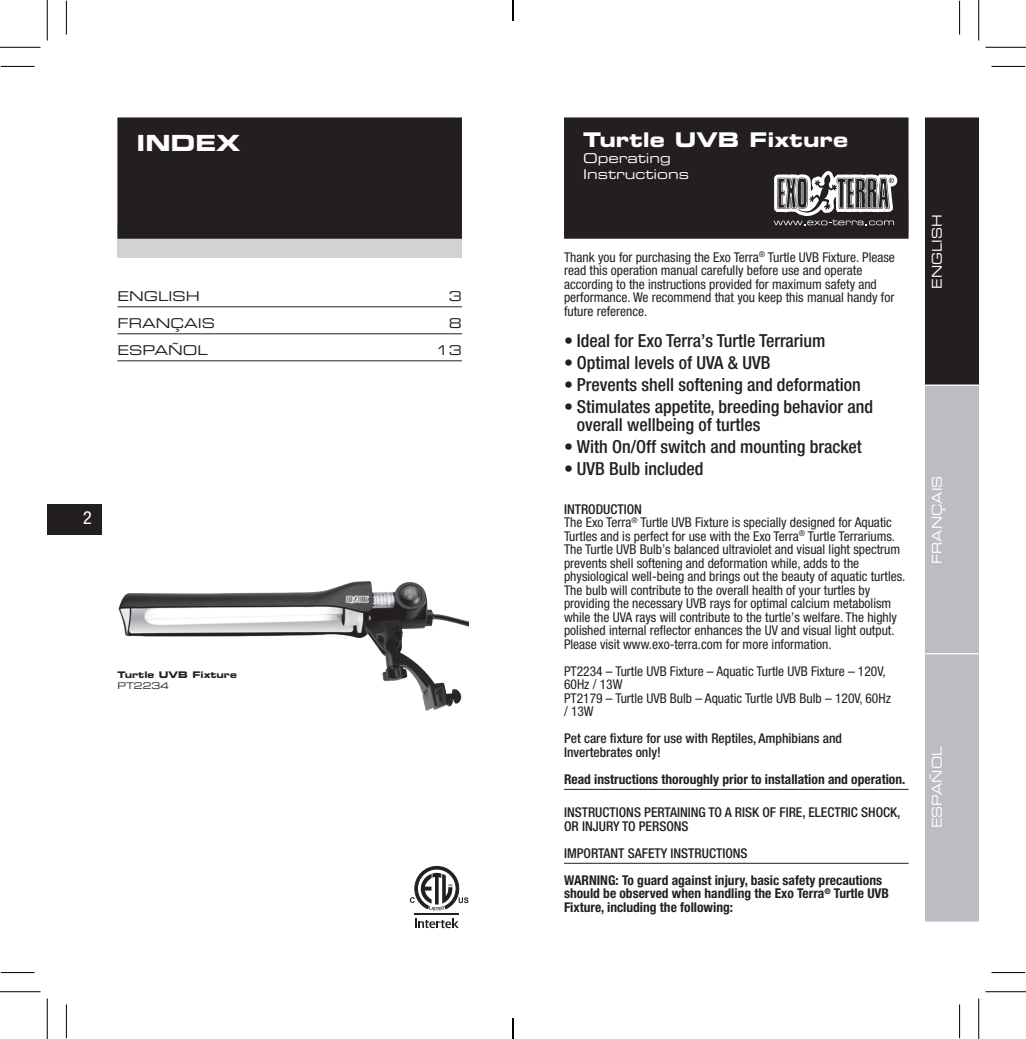
<style>
.page{position:relative;width:1026px;height:1039px;background:#fff}
.page>*{position:absolute;margin:0;border:0;box-sizing:border-box;transform-origin:0 0}
.t1{font:22.28px "Eurostile LT Std Bold Ex 2";color:#fff}
.t2{font:20.25px "Eurostile LT Std Bold Ex 2";color:#fff}
.t3{font:500 condensed 18px/18px "Helvetica Neue LT Pro";color:#231f20}
.t4{font:condensed 18px "Helvetica Neue LT Pro";color:#fff}
.t5{font:condensed 13.5px/13.5px "Helvetica Neue LT Pro";color:#231f20}
.t6{font:700 condensed 13.5px/13.5px "Helvetica Neue LT Std";color:#231f20}
.t7{font:500 condensed 13.5px/13.5px "Helvetica Neue LT Pro";color:#231f20}
.t8{font:13.5px "Eurostile LT Std Ex 2";color:#231f20}
.t9{font:13.5px "Eurostile LT Std Ex 2";color:#fff;scale:.9 1}
.t10{font:13.5px/16.2px "Eurostile LT Std Ex 2";color:#fff}
.t11{font:9.22px "Eurostile LT Std Bold Ex 2";color:#231f20}
.t12{font:9.22px "Eurostile LT Std Ex 2";color:#231f20}
.s1{font-weight:500}
</style>
<div class="page">
<div style="left:47px;top:504px;width:55px;height:31px;background:#231f20"></div>
<hr style="left:564px;top:789px;width:344px;height:1px;background:#231f20">
<hr style="left:564px;top:862px;width:344px;height:1px;background:#231f20">
<div style="left:565px;top:119px;width:342px;height:118px;background:#231f20"></div>
<div style="left:564px;top:117px;width:344px;height:122px;border:2px solid #231f20"></div>
<svg style="left:773px;top:171px;width:124px;height:54px"></svg>
<div style="left:117px;top:225px;width:345px;height:33px;background:#d1d2d4"></div>
<div style="left:119px;top:119px;width:342px;height:118px;background:#231f20"></div>
<div style="left:117px;top:117px;width:345px;height:122px;border:2px solid #231f20"></div>
<img style="left:118px;top:581px;width:350px;height:130px">
<hr style="left:117px;top:306px;width:345px;height:1px;background:#231f20">
<hr style="left:117px;top:333px;width:345px;height:1px;background:#231f20">
<hr style="left:117px;top:360px;width:345px;height:1px;background:#231f20">
<hr style="left:415px;top:913px;width:44px;height:1px;background:#231f20">
<svg style="left:415px;top:918px;width:44px;height:10px"></svg>
<svg style="left:410px;top:866px;width:58px;height:44px"></svg>
<svg style="left:924px;top:117px;width:54px;height:805px;background:#8d8d8f"></svg>
<hr style="left:1px;top:66px;width:33px;height:1px;background:#000">
<hr style="left:991px;top:66px;width:34px;height:1px;background:#000">
<hr style="left:1px;top:972px;width:33px;height:1px;background:#000">
<hr style="left:991px;top:972px;width:34px;height:1px;background:#000">
<hr style="left:66px;top:1px;width:1px;height:33px;background:#000">
<hr style="left:66px;top:1004px;width:1px;height:34px;background:#000">
<hr style="left:959px;top:1px;width:1px;height:33px;background:#000">
<hr style="left:959px;top:1004px;width:1px;height:34px;background:#000">
<hr style="left:0;top:47px;width:40px;height:1px;background:#000">
<hr style="left:985px;top:47px;width:41px;height:1px;background:#000">
<hr style="left:0;top:991px;width:40px;height:1px;background:#000">
<hr style="left:985px;top:991px;width:41px;height:1px;background:#000">
<hr style="left:47px;top:0;width:1px;height:41px;background:#000">
<hr style="left:47px;top:998px;width:1px;height:40px;background:#000">
<hr style="left:978px;top:0;width:1px;height:41px;background:#000">
<hr style="left:978px;top:998px;width:1px;height:40px;background:#000">
<svg style="left:512px;top:0;width:1px;height:21px"></svg>
<svg style="left:512px;top:1018px;width:1px;height:20px"></svg>
<h1 class="t1" style="left:137px;top:127px;width:105px">INDEX</h1>
<p class="t8" style="left:117px;top:287px;width:84px">ENGLISH</p>
<p class="t8" style="left:449px;top:287px;width:15px">3</p>
<p class="t8" style="left:117px;top:314px;width:99px">FRANÇAIS</p>
<p class="t8" style="left:449px;top:314px;width:15px">8</p>
<p class="t8" style="left:117px;top:341px;width:92px">ESPAÑOL</p>
<p class="t8" style="left:436px;top:341px;width:28px">13</p>
<h3 class="t4" style="left:83px;top:507px;width:10px">2</h3>
<p class="t11" style="left:117px;top:667px;width:121px">Turtle UVB Fixture</p>
<p class="t12" style="left:117px;top:679px;width:53px">PT2234</p>
<h2 class="t2" style="left:583px;top:125px;width:266px">Turtle UVB Fixture</h2>
<p class="t10" style="left:583px;top:150px;width:108px">Operating<br>Instructions</p>
<p class="t5" style="left:564px;top:250px;width:332px">Thank you for purchasing the Exo Terra<sup>®</sup> Turtle UVB Fixture. Please read this operation manual carefully before use and operate according to the instructions provided for maximum safety and performance. We recommend that you keep this manual handy for future reference.</p>
<h3 class="t3" style="left:564px;top:332px;width:263px">• Ideal for Exo Terra’s Turtle Terrarium</h3>
<h3 class="t3" style="left:564px;top:353px;width:208px">• Optimal levels of UVA &amp; UVB</h3>
<h3 class="t3" style="left:564px;top:375px;width:298px">• Prevents shell softening and deformation</h3>
<h3 class="t3" style="left:577px;top:397px;width:298px;text-indent:-13px">• Stimulates appetite, breeding behavior and overall wellbeing of turtles</h3>
<h3 class="t3" style="left:564px;top:437px;width:299px">• With On/Off switch and mounting bracket</h3>
<h3 class="t3" style="left:564px;top:459px;width:141px">• UVB Bulb included</h3>
<p class="t5" style="left:564px;top:502px;width:343px"><span class="s1">INTRODUCTION<br></span>The Exo Terra<sup>®</sup> Turtle UVB Fixture is specially designed for Aquatic Turtles and is perfect for use with the Exo Terra<sup>®</sup> Turtle Terrariums.<br>The Turtle UVB Bulb’s balanced ultraviolet and visual light spectrum prevents shell softening and deformation while, adds to the physiological well-being and brings out the beauty of aquatic turtles.<br>The bulb will contribute to the overall health of your turtles by providing the necessary UVB rays for optimal calcium metabolism while the UVA rays will contribute to the turtle’s welfare. The highly polished internal reflector enhances the UV and visual light output.<br>Please visit www.exo-terra.com for more information.</p>
<p class="t5" style="left:564px;top:664px;width:328px">PT2234 – Turtle UVB Fixture – Aquatic Turtle UVB Fixture – 120V, 60Hz / 13W<br>PT2179 – Turtle UVB Bulb – Aquatic Turtle UVB Bulb – 120V, 60Hz / 13W</p>
<p class="t7" style="left:564px;top:731px;width:279px">Pet care fixture for use with Reptiles, Amphibians and<br>Invertebrates only!</p>
<p class="t6" style="left:564px;top:772px;width:343px">Read instructions thoroughly prior to installation and operation.</p>
<p class="t7" style="left:564px;top:805px;width:338px">INSTRUCTIONS PERTAINING TO A RISK OF FIRE, ELECTRIC SHOCK,<br>OR INJURY TO PERSONS</p>
<p class="t7" style="left:564px;top:846px;width:185px">IMPORTANT SAFETY INSTRUCTIONS</p>
<p class="t6" style="left:564px;top:873px;width:327px">WARNING: To guard against injury, basic safety precautions should be observed when handling the Exo Terra<sup>®</sup> Turtle UVB<br>Fixture, including the following:</p>
<p class="t9" style="left:927px;top:289px;width:84px;rotate:-90deg">ENGLISH</p>
<p class="t9" style="left:927px;top:563px;width:99px;rotate:-90deg">FRANÇAIS</p>
<p class="t9" style="left:927px;top:828px;width:92px;rotate:-90deg">ESPAÑOL</p>
</div>
